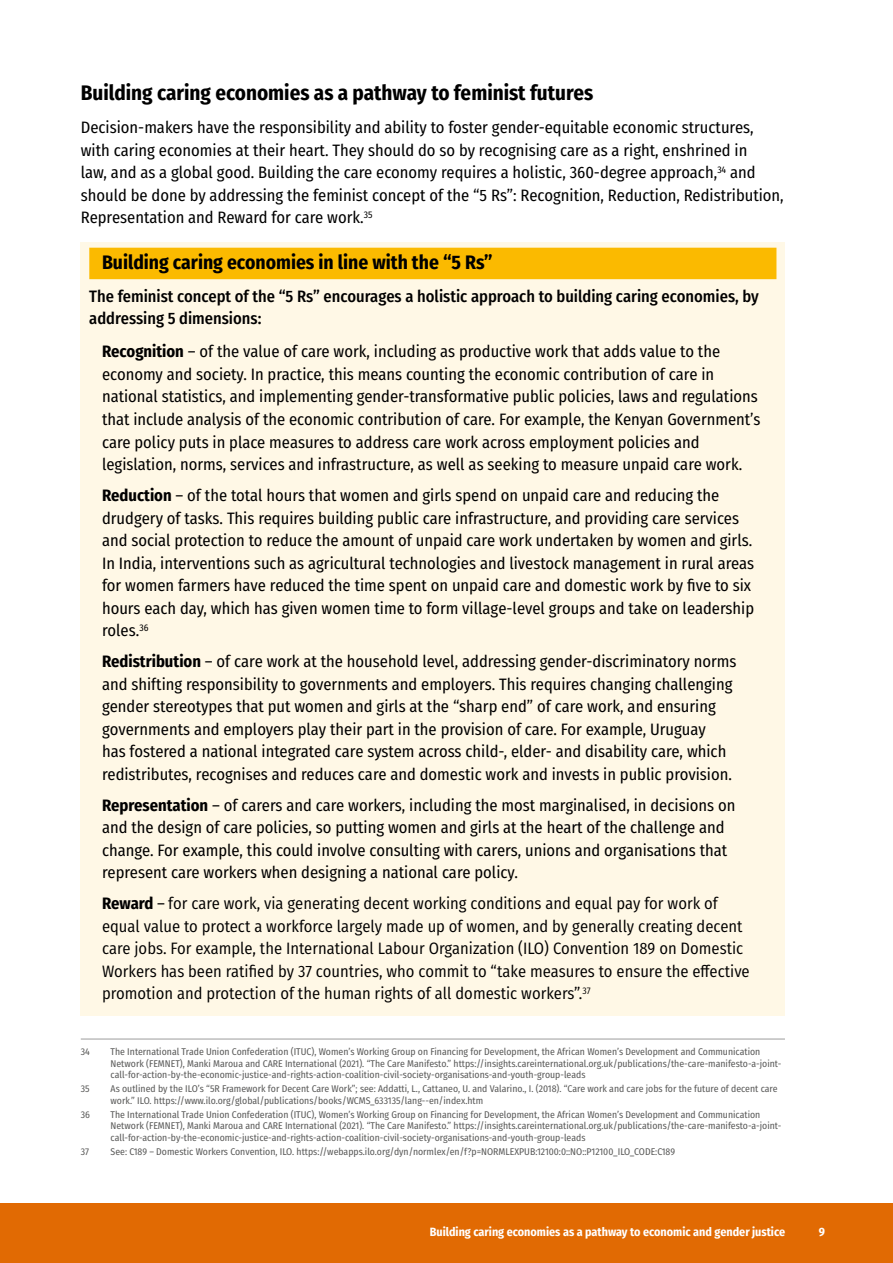
<style>
.page{position:relative;width:893px;height:1263px;background:#fff}
.page>*{position:absolute;margin:0;border:0;box-sizing:border-box;transform-origin:0 0}
.t1{font:700 21px "Fira Sans Condensed";color:#000}
.t2{font:700 19.5px "Fira Sans Condensed";color:#000}
.t3{font:16.5px/22.5px "Fira Sans Condensed";color:#000}
.t4{font:16.5px/22.5px "Fira Sans Condensed";color:#000}
.t5{font:500 16.5px/22.5px "Fira Sans Condensed";color:#000}
.t6{font:700 12px "Fira Sans Condensed";color:#fff}
.t7{font:9.75px/11.7px "Fira Sans Condensed";color:#5a5a59}
.s1{font-weight:700}
.s2{font-style:inherit}
</style>
<div class="page">
<div style="left:0;top:1203px;width:893px;height:60px;background:#e16a03"></div>
<div style="left:81px;top:242px;width:704px;height:774px;background:#fff8e6"></div>
<div style="left:89px;top:248px;width:687px;height:31px;background:#fbba00"></div>
<hr style="left:81px;top:1039px;width:704px;height:1px;background:#9d9d9c">
<p class="t1" style="left:81px;top:76px;width:514px">Building caring economies as a pathway to feminist futures</p>
<p class="t3" style="left:81px;top:116px;width:704px">Decision-makers have the responsibility and ability to foster gender-equitable economic structures, with caring economies at their heart. They should do so by recognising care as a right, enshrined in<br>law, and as a global good. Building the care economy requires a holistic, 360-degree approach,<sup>34</sup> and should be done by addressing the feminist concept of the “5 Rs”: Recognition, Reduction, Redistribution, Representation and Reward for care work.<sup>35</sup></p>
<p class="t2" style="left:102px;top:246px;width:392px">Building caring economies in line with the “5 Rs”</p>
<p class="t5" style="left:89px;top:284px;width:671px">The feminist concept of the “5 Rs” encourages a holistic approach to building caring economies, by addressing 5 dimensions:</p>
<p class="t3" style="left:102px;top:340px;width:660px"><span class="s1">Recognition</span> – of the value of care work, including as productive work that adds value to the economy and society. In practice, this means counting the economic contribution of care in national statistics, and implementing gender-transformative public policies, laws and regulations that include analysis of the economic contribution of care. For example, the Kenyan Government’s care policy puts in place measures to address care work across employment policies and legislation, norms, services and infrastructure, as well as seeking to measure unpaid care work.</p>
<p class="t3" style="left:102px;top:483px;width:654px"><span class="s1">Reduction</span> – of the total hours that women and girls spend on unpaid care and reducing the drudgery of tasks. This requires building public care infrastructure, and providing care services and social protection to reduce the amount of unpaid care work undertaken by women and girls.<br>In India, interventions such as agricultural technologies and livestock management in rural areas for women farmers have reduced the time spent on unpaid care and domestic work by five to six hours each day, which has given women time to form village-level groups and take on leadership roles.<sup>36</sup></p>
<p class="t3" style="left:102px;top:649px;width:636px"><span class="s1">Redistribution</span> – of care work at the household level, addressing gender-discriminatory norms and shifting responsibility to governments and employers. This requires changing challenging gender stereotypes that put women and girls at the “sharp end” of care work, and ensuring governments and employers play their part in the provision of care. For example, Uruguay<br>has fostered a national integrated care system across child-, elder- and disability care, which redistributes, recognises and reduces care and domestic work and invests in public provision.</p>
<p class="t3" style="left:102px;top:793px;width:635px"><span class="s1">Representation</span> – of carers and care workers, including the most marginalised, in decisions on and the design of care policies, so putting women and girls at the heart of the challenge and change. For example, this could involve consulting with carers, unions and organisations that represent care workers when designing a national care policy.</p>
<p class="t4" style="left:102px;top:892px;width:649px"><span class="s1">Reward</span> <span class="s2">–</span> for care work, via generating decent working conditions and equal pay for work of equal value to protect a workforce largely made up of women, and by generally creating decent care jobs. For example, the International Labour Organization (ILO) Convention 189 on Domestic Workers has been ratified by 37 countries, who commit to “take measures to ensure the effective promotion and protection of the human rights of all domestic workers”.<sup>37</sup></p>
<p class="t7" style="left:81px;top:1045px;width:11px">34</p>
<p class="t7" style="left:111px;top:1045px;width:672px">The International Trade Union Confederation (ITUC), Women’s Working Group on Financing for Development, the African Women’s Development and Communication<br>Network (FEMNET), Manki Maroua and CARE International (2021). “The Care Manifesto.” https://insights.careinternational.org.uk/publications/the-care-manifesto-a-joint&shy;call-for-action-by-the-economic-justice-and-rights-action-coalition-civil-society-organisations-and-youth-group-leads</p>
<p class="t7" style="left:81px;top:1083px;width:10px">35</p>
<p class="t7" style="left:111px;top:1083px;width:668px">As outlined by the ILO’s “5R Framework for Decent Care Work”; see: Addatti, L., Cattaneo, U. and Valarino., I. (2018). “Care work and care jobs for the future of decent care work.” ILO. https://www.ilo.org/global/publications/books/WCMS_633135/lang--en/index.htm</p>
<p class="t7" style="left:81px;top:1108px;width:11px">36</p>
<p class="t7" style="left:111px;top:1108px;width:672px">The International Trade Union Confederation (ITUC), Women’s Working Group on Financing for Development, the African Women’s Development and Communication<br>Network (FEMNET), Manki Maroua and CARE International (2021). “The Care Manifesto.” https://insights.careinternational.org.uk/publications/the-care-manifesto-a-joint&shy;call-for-action-by-the-economic-justice-and-rights-action-coalition-civil-society-organisations-and-youth-group-leads</p>
<p class="t7" style="left:81px;top:1145px;width:10px">37</p>
<p class="t7" style="left:111px;top:1145px;width:566px">See: C189 – Domestic Workers Convention, ILO. https://webapps.ilo.org/dyn/normlex/en/f?p=NORMLEXPUB:12100:0::NO::P12100_ILO_CODE:C189</p>
<p class="t6" style="left:430px;top:1222px;width:357px">Building caring economies as a pathway to economic and gender justice</p>
<p class="t6" style="left:819px;top:1222px;width:8px">9</p>
</div>
